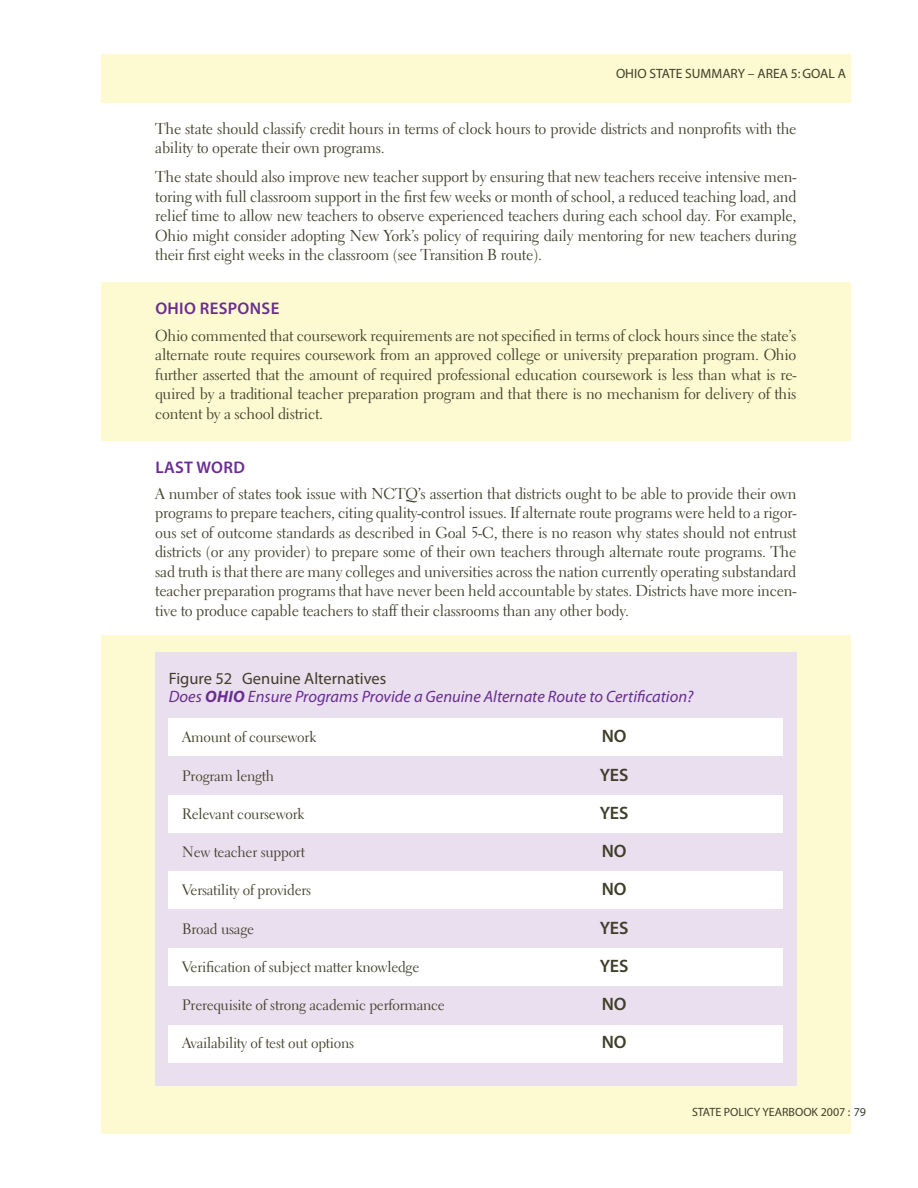
<style>
.page{position:relative;width:918px;height:1188px;background:#fff}
.page>*{position:absolute;margin:0;border:0;box-sizing:border-box;transform-origin:0 0}
.t1{font:600 18px "Myriad Pro";color:#3f3e29}
.t2{font:600 16.8px "Myriad Pro";letter-spacing:.02em;color:#6a2c91}
.t3{font:italic 16.5px/18px "Myriad Pro";color:#6a2c91}
.t4{font:15.75px/19.5px "Electra LH";letter-spacing:-.015em;color:#3f3e29;text-align:justify}
.t5{font:15px "Electra LH";letter-spacing:-.015em;color:#3f3e29}
.t6{font:13.5px "Myriad";color:#3f3e29}
.t7{font:12px "Myriad";color:#3f3e29}
.s1{font-style:normal;color:#3f3e29}
.s2{font-weight:700}
</style>
<div class="page">
<div style="left:101px;top:54px;width:749px;height:1080px;background:#fdf9d1"></div>
<div style="left:78px;top:441px;width:818px;height:193px;background:#fff"></div>
<div style="left:70px;top:103px;width:843px;height:179px;background:#fff"></div>
<div style="left:155px;top:652px;width:641px;height:434px;background:#e9dfef"></div>
<svg style="left:169px;top:1025px;width:614px;height:37px"></svg>
<svg style="left:169px;top:949px;width:614px;height:37px"></svg>
<svg style="left:169px;top:871px;width:614px;height:37px"></svg>
<svg style="left:169px;top:719px;width:614px;height:37px"></svg>
<svg style="left:169px;top:796px;width:614px;height:37px"></svg>
<p class="t6" style="left:616px;top:66px;width:150px">OHIO STATE SUMMARY – AREA</p>
<p class="t6" style="left:791px;top:66px;width:57px">5: GOAL A</p>
<p class="t4" style="left:155px;top:119px;width:643px">The state should classify credit hours in terms of clock hours to provide districts and nonprofits with the ability to operate their own programs.</p>
<p class="t4" style="left:155px;top:167px;width:643px">The state should also improve new teacher support by ensuring that new teachers receive intensive men&shy;toring with full classroom support in the first few weeks or month of school, a reduced teaching load, and relief time to allow new teachers to observe experienced teachers during each school day. For example, Ohio might consider adopting New York’s policy of requiring daily mentoring for new teachers during their first eight weeks in the classroom (see Transition B route).</p>
<p class="t2" style="left:155px;top:298px;width:125px">OHIO RESPONSE</p>
<p class="t4" style="left:155px;top:326px;width:643px">Ohio commented that coursework requirements are not specified in terms of clock hours since the state’s alternate route requires coursework from an approved college or university preparation program. Ohio further asserted that the amount of required professional education coursework is less than what is re&shy;quired by a traditional teacher preparation program and that there is no mechanism for delivery of this content by a school district.</p>
<p class="t2" style="left:155px;top:456px;width:20px">LAST</p>
<p class="t2" style="left:196px;top:456px;width:50px">WORD</p>
<p class="t4" style="left:155px;top:484px;width:643px">A number of states took issue with NCTQ’s assertion that districts ought to be able to provide their own programs to prepare teachers, citing quality-control issues. If alternate route programs were held to a rigor&shy;ous set of outcome standards as described in Goal 5-C, there is no reason why states should not entrust districts (or any provider) to prepare some of their own teachers through alternate route programs. The sad truth is that there are many colleges and universities across the nation currently operating substandard teacher preparation programs that have never been held accountable by states. Districts have more incen&shy;tive to produce capable teachers to staff their classrooms than any other body.</p>
<p class="t3" style="left:169px;top:669px;width:526px"><span class="s1">Figure 52 Genuine Alternatives<br></span>Does <span class="s2">ohio</span> Ensure Programs Provide a Genuine Alternate Route to Certification?</p>
<p class="t5" style="left:182px;top:728px;width:136px">Amount of coursework</p>
<p class="t1" style="left:602px;top:725px;width:26px">NO</p>
<p class="t5" style="left:182px;top:766px;width:93px">Program length</p>
<p class="t1" style="left:600px;top:763px;width:29px">YES</p>
<p class="t5" style="left:182px;top:804px;width:124px">Relevant coursework</p>
<p class="t1" style="left:600px;top:801px;width:29px">YES</p>
<p class="t5" style="left:182px;top:843px;width:124px">New teacher support</p>
<p class="t1" style="left:602px;top:840px;width:26px">NO</p>
<p class="t5" style="left:182px;top:881px;width:131px">Versatility of providers</p>
<p class="t1" style="left:602px;top:878px;width:26px">NO</p>
<p class="t5" style="left:182px;top:919px;width:73px">Broad usage</p>
<p class="t1" style="left:600px;top:916px;width:29px">YES</p>
<p class="t5" style="left:182px;top:957px;width:239px">Verification of subject matter knowledge</p>
<p class="t1" style="left:600px;top:954px;width:29px">YES</p>
<p class="t5" style="left:182px;top:996px;width:264px">Prerequisite of strong academic performance</p>
<p class="t1" style="left:602px;top:993px;width:26px">NO</p>
<p class="t5" style="left:182px;top:1034px;width:173px">Availability of test out options</p>
<p class="t1" style="left:602px;top:1031px;width:26px">NO</p>
<p class="t7" style="left:692px;top:1106px;width:175px">STATE POLICY YEARBOOK 2007 : 79</p>
</div>
